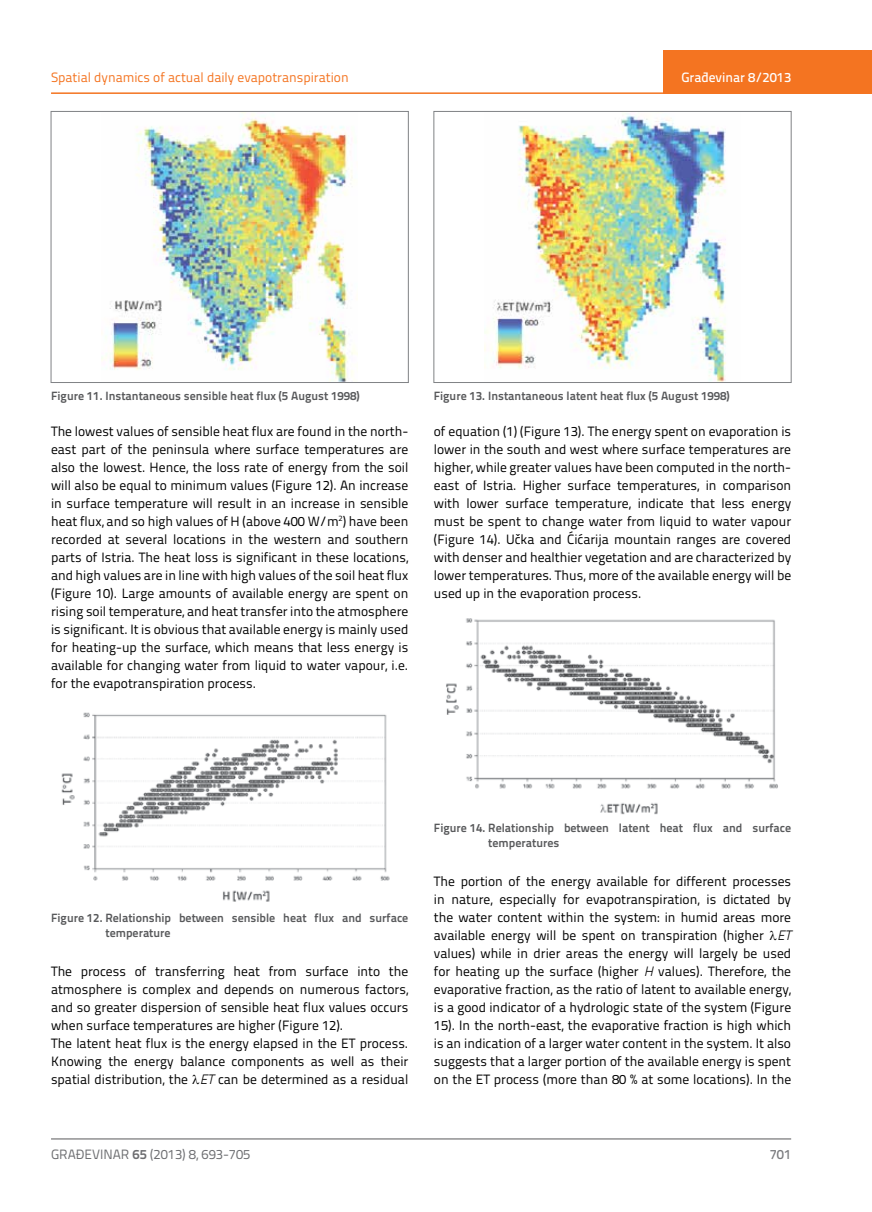
<style>
.page{position:relative;width:872px;height:1212px;background:#fff}
.page>*{position:absolute;margin:0;border:0;box-sizing:border-box;transform-origin:0 0}
.t1{font:13.5px/18px "Titillium Text 22 L";color:#000;text-align:justify}
.t2{font:13.5px "Titillium Text 22 L";color:#f47421}
.t3{font:13.5px "Titillium Text 22 L";color:#6d6e71}
.t4{font:500 13.5px "Titillium Text 22 L";color:#fff}
.t5{font:500 13.5px "Titillium Text 22 L";color:#797a7d}
.t6{font:700 12px/15px "Titillium Text 22 L";color:#58595b}
.s1{font-family:"Panefresco 250 wt";font-style:italic}
.s2{font-weight:700}
</style>
<div class="page">
<hr style="left:51px;top:92px;width:821px;height:2px;background:#f47421">
<div style="left:663px;top:50px;width:209px;height:44px;background:#f47421"></div>
<hr style="left:51px;top:1139px;width:740px;height:1px;background:#58595b">
<img style="left:102px;top:114px;width:256px;height:267px">
<div style="left:51px;top:111px;width:357px;height:272px;border:1px solid #808285"></div>
<img style="left:484px;top:114px;width:242px;height:267px">
<div style="left:434px;top:111px;width:357px;height:272px;border:1px solid #808285"></div>
<img style="left:61px;top:712px;width:329px;height:190px">
<img style="left:446px;top:618px;width:332px;height:197px">
<p class="t2" style="left:51px;top:68px;width:299px">Spatial dynamics of actual daily evapotranspiration</p>
<p class="t4" style="left:681px;top:67px;width:111px">Građevinar 8/2013</p>
<p class="t6" style="left:51px;top:387px;width:310px">Figure 11. Instantaneous sensible heat flux (5 August 1998)</p>
<p class="t6" style="left:434px;top:387px;width:297px">Figure 13. Instantaneous latent heat flux (5 August 1998)</p>
<p class="t1" style="left:51px;top:421px;width:359px">The lowest values of sensible heat flux are found in the north&shy;east part of the peninsula where surface temperatures are also the lowest. Hence, the loss rate of energy from the soil will also be equal to minimum values (Figure 12). An increase in surface temperature will result in an increase in sensible heat flux, and so high values of H (above 400 W/m<sup>2</sup>) have been recorded at several locations in the western and southern parts of Istria. The heat loss is significant in these locations, and high values are in line with high values of the soil heat flux (Figure 10). Large amounts of available energy are spent on rising soil temperature, and heat transfer into the atmosphere is significant. It is obvious that available energy is mainly used for heating-up the surface, which means that less energy is available for changing water from liquid to water vapour, i.e. for the evapotranspiration process.</p>
<p class="t1" style="left:434px;top:421px;width:359px">of equation (1) (Figure 13). The energy spent on evaporation is lower in the south and west where surface temperatures are higher, while greater values have been computed in the north&shy;east of Istria. Higher surface temperatures, in comparison with lower surface temperature, indicate that less energy must be spent to change water from liquid to water vapour (Figure 14). Učka and Ćićarija mountain ranges are covered with denser and healthier vegetation and are characterized by lower temperatures. Thus, more of the available energy will be used up in the evaporation process.</p>
<p class="t6" style="left:105px;top:910px;width:304px;text-indent:-54px">Figure 12. Relationship between sensible heat flux and surface temperature</p>
<p class="t1" style="left:51px;top:962px;width:359px;text-align:left">The process of transferring heat from surface into the atmosphere is complex and depends on numerous factors, and so greater dispersion of sensible heat flux values occurs when surface temperatures are higher (Figure 12).<br>The latent heat flux is the energy elapsed in the ET process.<br>Knowing the energy balance components as well as their spatial distribution, the <span class="s1">ET</span> can be determined as a residual</p>
<p class="t6" style="left:488px;top:820px;width:304px;text-indent:-54px">Figure 14. Relationship between latent heat flux and surface temperatures</p>
<p class="t1" style="left:434px;top:872px;width:359px">The portion of the energy available for different processes in nature, especially for evapotranspiration, is dictated by the water content within the system: in humid areas more available energy will be spent on transpiration (higher <span class="s1">ET </span>values) while in drier areas the energy will largely be used for heating up the surface (higher <span class="s1">H</span> values). Therefore, the evaporative fraction, as the ratio of latent to available energy, is a good indicator of a hydrologic state of the system (Figure 15). In the north-east, the evaporative fraction is high which is an indication of a larger water content in the system. It also suggests that a larger portion of the available energy is spent on the ET process (more than 80 % at some locations). In the</p>
<p class="t3" style="left:51px;top:1144px;width:201px">GRAĐEVINAR <span class="s2">65</span> (2013) 8, 693-705</p>
<p class="t5" style="left:769px;top:1144px;width:23px">701</p>
</div>
